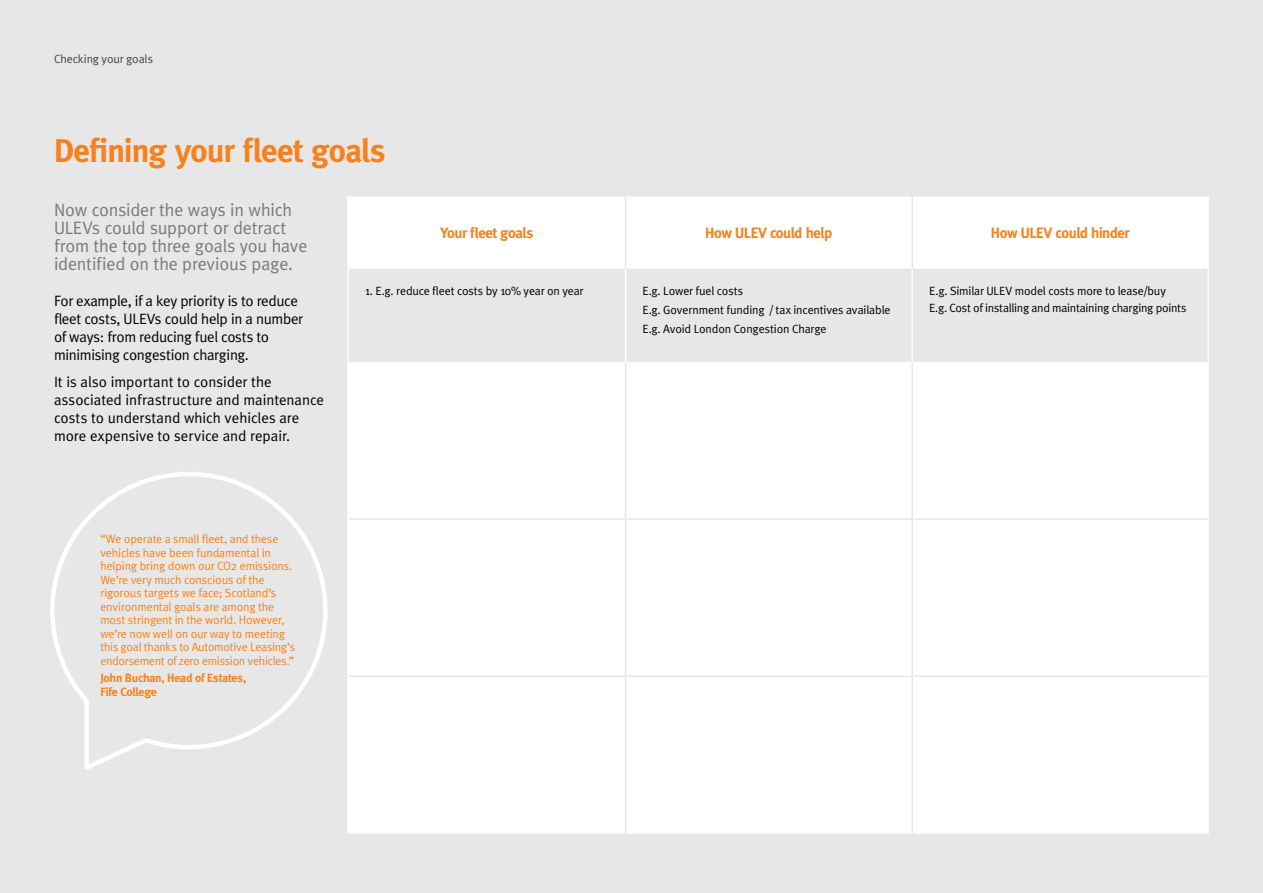
<style>
.page{position:relative;width:1263px;height:893px;background:#e7e7e7}
.page>*{position:absolute;margin:0;border:0;box-sizing:border-box;transform-origin:0 0}
.t1{font:700 33px "Meta";letter-spacing:-.02em;color:#f5821e}
.t2{font:18px/18px "Meta";letter-spacing:-.01em;color:#878787}
.t3{font:15px/18px "Meta";letter-spacing:-.005em;color:#000}
.t4{font:700 15px "Meta";letter-spacing:-.03em;color:#f5821e}
.t5{font:12px/13.5px "Meta";letter-spacing:-.015em;color:#f5821e}
.t6{font:12px/19.2px "Meta";letter-spacing:-.01em;color:#000}
.t7{font:700 12px/13.5px "Meta";letter-spacing:-.015em;color:#f5821e}
.t8{font:12px "Meta";letter-spacing:-.01em;color:#454545}
</style>
<div class="page">
<svg style="left:50px;top:472px;width:278px;height:298px"></svg>
<div style="left:349px;top:197px;width:858px;height:637px;background:#fff"></div>
<svg style="left:349px;top:269px;width:858px;height:93px"></svg>
<hr style="left:347px;top:197px;width:2px;height:72px;background:#fff">
<hr style="left:1207px;top:197px;width:2px;height:72px;background:#fff">
<hr style="left:347px;top:269px;width:2px;height:93px;background:#fff">
<hr style="left:1207px;top:269px;width:2px;height:93px;background:#fff">
<hr style="left:347px;top:362px;width:2px;height:157px;background:#fff">
<hr style="left:1207px;top:362px;width:2px;height:157px;background:#fff">
<hr style="left:347px;top:519px;width:2px;height:157px;background:#fff">
<hr style="left:1207px;top:519px;width:2px;height:157px;background:#fff">
<hr style="left:347px;top:676px;width:2px;height:158px;background:#fff">
<hr style="left:1207px;top:676px;width:2px;height:158px;background:#fff">
<hr style="left:625px;top:197px;width:1px;height:72px;background:#e7e7e7">
<hr style="left:911px;top:197px;width:2px;height:72px;background:#e7e7e7">
<hr style="left:625px;top:362px;width:1px;height:156px;background:#e7e7e7">
<hr style="left:911px;top:362px;width:2px;height:156px;background:#e7e7e7">
<hr style="left:349px;top:518px;width:276px;height:2px;background:#e7e7e7">
<hr style="left:625px;top:518px;width:287px;height:2px;background:#e7e7e7">
<hr style="left:625px;top:520px;width:1px;height:155px;background:#e7e7e7">
<hr style="left:912px;top:518px;width:295px;height:2px;background:#e7e7e7">
<hr style="left:911px;top:520px;width:2px;height:155px;background:#e7e7e7">
<hr style="left:349px;top:675px;width:276px;height:2px;background:#e7e7e7">
<hr style="left:625px;top:675px;width:287px;height:2px;background:#e7e7e7">
<hr style="left:625px;top:677px;width:1px;height:157px;background:#e7e7e7">
<hr style="left:912px;top:675px;width:295px;height:2px;background:#e7e7e7">
<hr style="left:911px;top:677px;width:2px;height:157px;background:#e7e7e7">
<hr style="left:625px;top:269px;width:1px;height:93px;background:#fff">
<hr style="left:911px;top:269px;width:2px;height:93px;background:#fff">
<p class="t8" style="left:54px;top:52px;width:101px">Checking your goals</p>
<h1 class="t1" style="left:54px;top:131px;width:333px">Defining your fleet goals</h1>
<h2 class="t2" style="left:54px;top:201px;width:255px">Now consider the ways in which<br>ULEVs could support or detract from the top three goals you have identified on the previous page.</h2>
<p class="t3" style="left:54px;top:292px;width:251px">For example, if a key priority is to reduce fleet costs, ULEVs could help in a number of ways: from reducing fuel costs to minimising congestion charging.</p>
<p class="t3" style="left:54px;top:373px;width:272px">It is also important to consider the associated infrastructure and maintenance costs to understand which vehicles are more expensive to service and repair.</p>
<p class="t5" style="left:100px;top:532px;width:196px">“We operate a small fleet, and these vehicles have been fundamental in helping bring down our CO2 emissions.<br>We’re very much conscious of the rigorous targets we face; Scotland’s environmental goals are among the most stringent in the world. However, we’re now well on our way to meeting this goal thanks to Automotive Leasing’s endorsement of zero emission vehicles.”</p>
<p class="t7" style="left:100px;top:671px;width:147px">John Buchan, Head of Estates,<br>Fife College</p>
<p class="t4" style="left:440px;top:225px;width:95px">Your fleet goals</p>
<p class="t4" style="left:705px;top:225px;width:129px">How ULEV could help</p>
<p class="t4" style="left:991px;top:225px;width:140px">How ULEV could hinder</p>
<p class="t6" style="left:365px;top:281px;width:220px">1. E.g. reduce fleet costs by 10% year on year</p>
<p class="t6" style="left:642px;top:281px;width:249px">E.g. Lower fuel costs<br>E.g. Government funding / tax incentives available<br>E.g. Avoid London Congestion Charge</p>
<p class="t6" style="left:929px;top:281px;width:259px;line-height:17.7px">E.g. Similar ULEV model costs more to lease/buy<br>E.g. Cost of installing and maintaining charging points</p>
</div>
